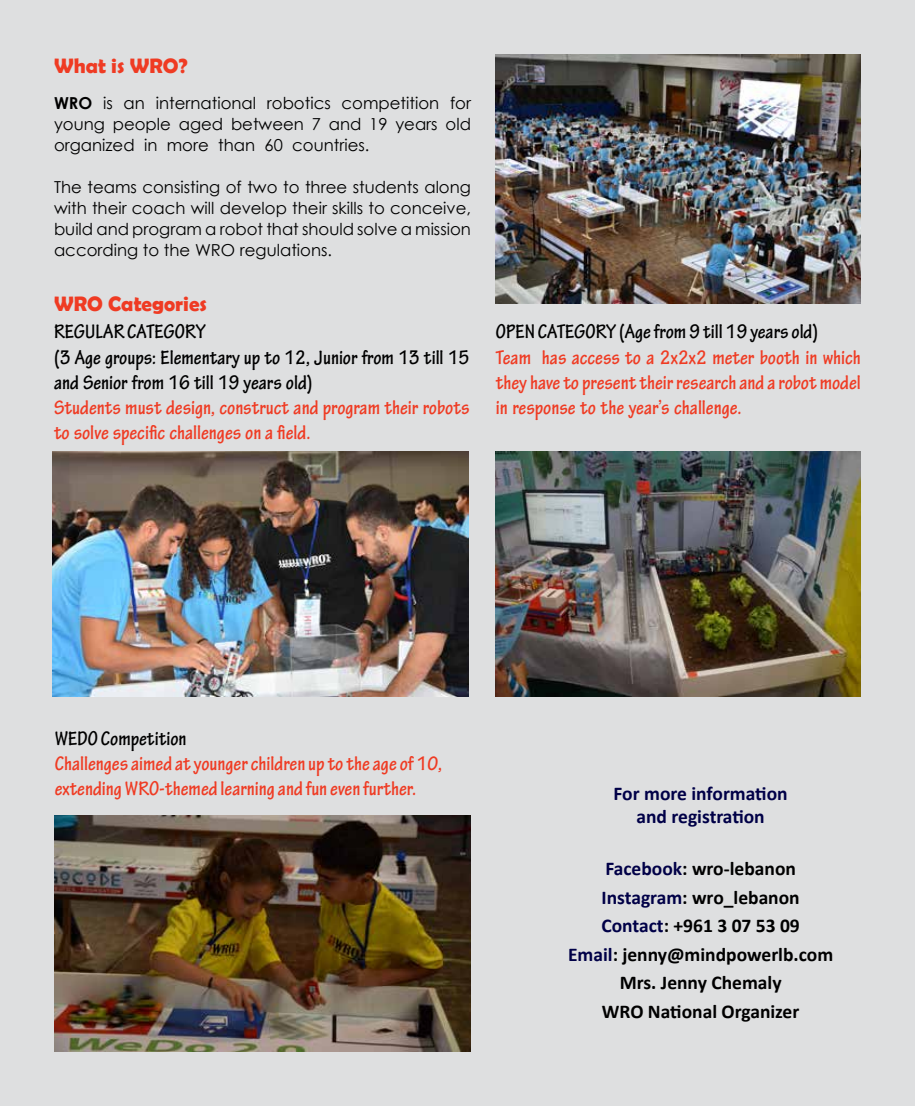
<style>
.page{position:relative;width:915px;height:1106px;background:#fff}
.page>*{position:absolute;margin:0;border:0;box-sizing:border-box;transform-origin:0 0}
.t1{font:700 condensed 21px/25.2px "Tekton Pro";color:#ef3b23}
.t2{font:700 condensed 21px/25.2px "Tekton Pro";color:#000}
.t3{font:700 21px "Berlin Sans FB Demi";color:#ef3b23}
.t4{font:700 19.5px/28.5px "Calibri";color:#000;text-align:center}
.t5{font:700 19.5px/23.4px "Calibri";color:#000047;text-align:center}
.t6{font:16.5px/21px "Century Gothic";color:#000;text-align:justify}
.s1{font-weight:700}
.s2{color:#000047}
</style>
<div class="page">
<div style="left:0;top:0;width:914px;height:1106px;background:#dedfe0"></div>
<img style="left:53px;top:451px;width:415px;height:245px">
<img style="left:54px;top:815px;width:416px;height:237px">
<img style="left:495px;top:451px;width:364px;height:245px">
<img style="left:495px;top:54px;width:365px;height:249px">
<p class="t3" style="left:54px;top:54px;width:135px">What is WRO?</p>
<p class="t6" style="left:54px;top:92px;width:418px"><span class="s1">WRO</span> is an international robotics competition for young people aged between 7 and 19 years old organized in more than 60 countries.</p>
<p class="t6" style="left:54px;top:176px;width:418px">The teams consisting of two to three students along with their coach will develop their skills to conceive, build and program a robot that should solve a mission according to the WRO regulations.</p>
<p class="t3" style="left:54px;top:292px;width:154px">WRO Categories</p>
<p class="t2" style="left:54px;top:319px;width:417px">REGULAR CATEGORY<br>(3 Age groups: Elementary up to 12, Junior from 13 till 15 and Senior from 16 till 19 years old)</p>
<p class="t1" style="left:54px;top:395px;width:417px">Students must design, construct and program their robots to solve specific challenges on a field.</p>
<p class="t2" style="left:495px;top:319px;width:324px">OPEN CATEGORY (Age from 9 till 19 years old)</p>
<p class="t1" style="left:495px;top:345px;width:366px;text-align:justify">Team has access to a 2x2x2 meter booth in which they have to present their research and a robot model in response to the year’s challenge.</p>
<p class="t2" style="left:55px;top:726px;width:133px">WEDO Competition</p>
<p class="t1" style="left:55px;top:751px;width:389px">Challenges aimed at younger children up to the age of 10, extending WRO-themed learning and fun even further.</p>
<p class="t5" style="left:613px;top:781px;width:175px">For more information and registration</p>
<p class="t4" style="left:568px;top:853px;width:266px"><span class="s2">Facebook</span>: wro-lebanon<br><span class="s2">Instagram</span>: wro_lebanon<br><span class="s2">Contact</span>: +961 3 07 53 09<br><span class="s2">Email</span>: jenny@mindpowerlb.com<br>Mrs. Jenny Chemaly<br>WRO National Organizer</p>
</div>
